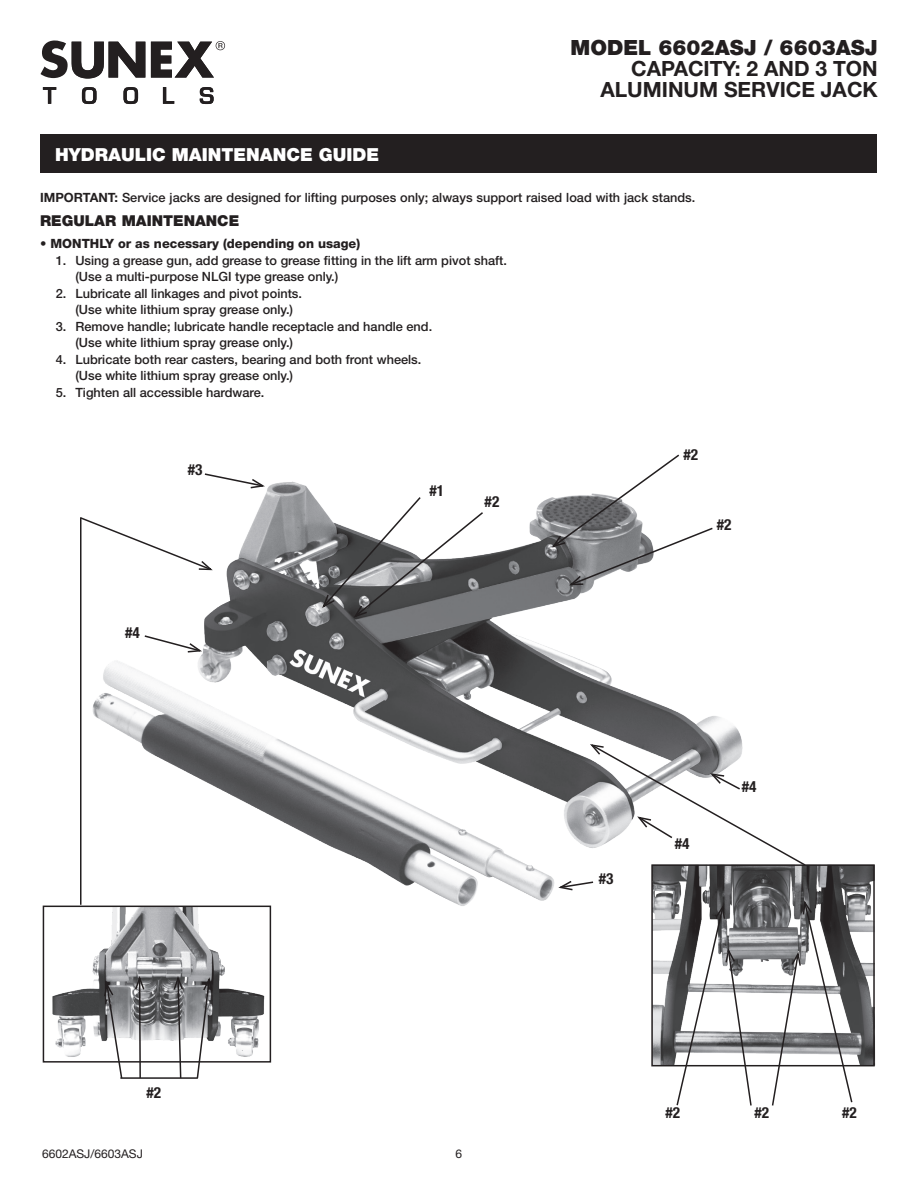
<style>
.page{position:relative;width:918px;height:1188px;background:#fff}
.page>*{position:absolute;margin:0;border:0;box-sizing:border-box;transform-origin:0 0}
.t1{font:700 21px "Helvetica Neue LT Std";color:#231f20}
.t2{font:900 21px "Helvetica Neue LT Std";color:#231f20}
.t3{font:900 18px "Helvetica Neue LT Std";color:#fff}
.t4{font:700 condensed 15.3px "Helvetica Neue LT Std";color:#231f20}
.body{font:900 15px "Helvetica Neue LT Std";color:#231f20}
.body-2{font:500 12.75px "Helvetica Neue LT Std";color:#231f20}
.t5{font:800 12.75px "Helvetica Neue LT Std";color:#231f20}
.t6{font:12px "Helvetica Neue LT Std";color:#231f20}
.s1{font-weight:700}
</style>
<div class="page">
<img style="left:47px;top:481px;width:695px;height:425px">
<svg style="left:203px;top:473px;width:64px;height:16px"></svg>
<svg style="left:143px;top:634px;width:61px;height:19px"></svg>
<svg style="left:321px;top:495px;width:164px;height:124px"></svg>
<svg style="left:556px;top:879px;width:39px;height:12px"></svg>
<svg style="left:550px;top:454px;width:164px;height:132px"></svg>
<svg style="left:588px;top:743px;width:217px;height:124px"></svg>
<hr style="left:80px;top:518px;width:2px;height:387px;background:#231f20">
<svg style="left:78px;top:516px;width:137px;height:55px"></svg>
<img style="left:42px;top:906px;width:230px;height:157px">
<svg style="left:103px;top:980px;width:20px;height:97px"></svg>
<svg style="left:134px;top:974px;width:12px;height:103px"></svg>
<svg style="left:172px;top:974px;width:12px;height:103px"></svg>
<svg style="left:196px;top:975px;width:18px;height:103px"></svg>
<hr style="left:120px;top:1077px;width:78px;height:2px;background:#231f20">
<div style="left:43px;top:906px;width:228px;height:157px;border:2px solid #231f20"></div>
<img style="left:654px;top:867px;width:218px;height:196px">
<svg style="left:675px;top:903px;width:78px;height:203px"></svg>
<svg style="left:771px;top:898px;width:83px;height:208px"></svg>
<div style="left:651px;top:864px;width:224px;height:202px;border:2px solid #231f20"></div>
<div style="left:40px;top:134px;width:838px;height:39px;background:#231f20"></div>
<svg style="left:200px;top:87px;width:14px;height:17px"></svg>
<svg style="left:43px;top:87px;width:13px;height:17px"></svg>
<svg style="left:82px;top:87px;width:15px;height:17px"></svg>
<svg style="left:124px;top:87px;width:14px;height:17px"></svg>
<svg style="left:163px;top:87px;width:11px;height:17px"></svg>
<svg style="left:41px;top:41px;width:104px;height:38px"></svg>
<svg style="left:151px;top:41px;width:74px;height:37px"></svg>
<p class="t3" style="left:55px;top:143px;width:326px">HYDRAULIC MAINTENANCE GUIDE</p>
<p class="t2" style="left:571px;top:35px;width:309px">MODEL 6602ASJ / 6603ASJ</p>
<p class="t1" style="left:631px;top:56px;width:248px">CAPACITY: 2 AND 3 TON</p>
<p class="t1" style="left:600px;top:77px;width:279px">ALUMINUM SERVICE JACK</p>
<p class="body-2" style="left:40px;top:190px;width:657px"><span class="s1">IMPORTANT:</span> Service jacks are designed for lifting purposes only; always support raised load with jack stands.</p>
<p class="body" style="left:40px;top:211px;width:201px">REGULAR MAINTENANCE</p>
<p class="t5" style="left:40px;top:236px;width:322px">• MONTHLY or as necessary (depending on usage)</p>
<p class="body-2" style="left:56px;top:253px;width:453px">1. Using a grease gun, add grease to grease fitting in the lift arm pivot shaft.</p>
<p class="body-2" style="left:75px;top:269px;width:264px">(Use a multi-purpose NLGI type grease only.)</p>
<p class="body-2" style="left:56px;top:286px;width:248px">2. Lubricate all linkages and pivot points.</p>
<p class="body-2" style="left:75px;top:302px;width:219px">(Use white lithium spray grease only.)</p>
<p class="body-2" style="left:56px;top:319px;width:378px">3. Remove handle; lubricate handle receptacle and handle end.</p>
<p class="body-2" style="left:75px;top:335px;width:219px">(Use white lithium spray grease only.)</p>
<p class="body-2" style="left:56px;top:352px;width:367px">4. Lubricate both rear casters, bearing and both front wheels.</p>
<p class="body-2" style="left:75px;top:368px;width:219px">(Use white lithium spray grease only.)</p>
<p class="body-2" style="left:56px;top:385px;width:210px">5. Tighten all accessible hardware.</p>
<p class="t4" style="left:188px;top:461px;width:16px">#3</p>
<p class="t4" style="left:125px;top:623px;width:16px">#4</p>
<p class="t4" style="left:429px;top:481px;width:16px">#1</p>
<p class="t4" style="left:485px;top:492px;width:16px">#2</p>
<p class="t4" style="left:147px;top:1083px;width:16px">#2</p>
<p class="t6" style="left:42px;top:1146px;width:102px">6602ASJ/6603ASJ</p>
<p class="t6" style="left:456px;top:1146px;width:8px">6</p>
<p class="t4" style="left:683px;top:445px;width:16px">#2</p>
<p class="t4" style="left:717px;top:515px;width:16px">#2</p>
<p class="t4" style="left:599px;top:869px;width:16px">#3</p>
<p class="t4" style="left:675px;top:834px;width:16px">#4</p>
<p class="t4" style="left:742px;top:777px;width:16px">#4</p>
<p class="t4" style="left:666px;top:1103px;width:16px">#2</p>
<p class="t4" style="left:755px;top:1103px;width:16px">#2</p>
<p class="t4" style="left:842px;top:1103px;width:16px">#2</p>
</div>
